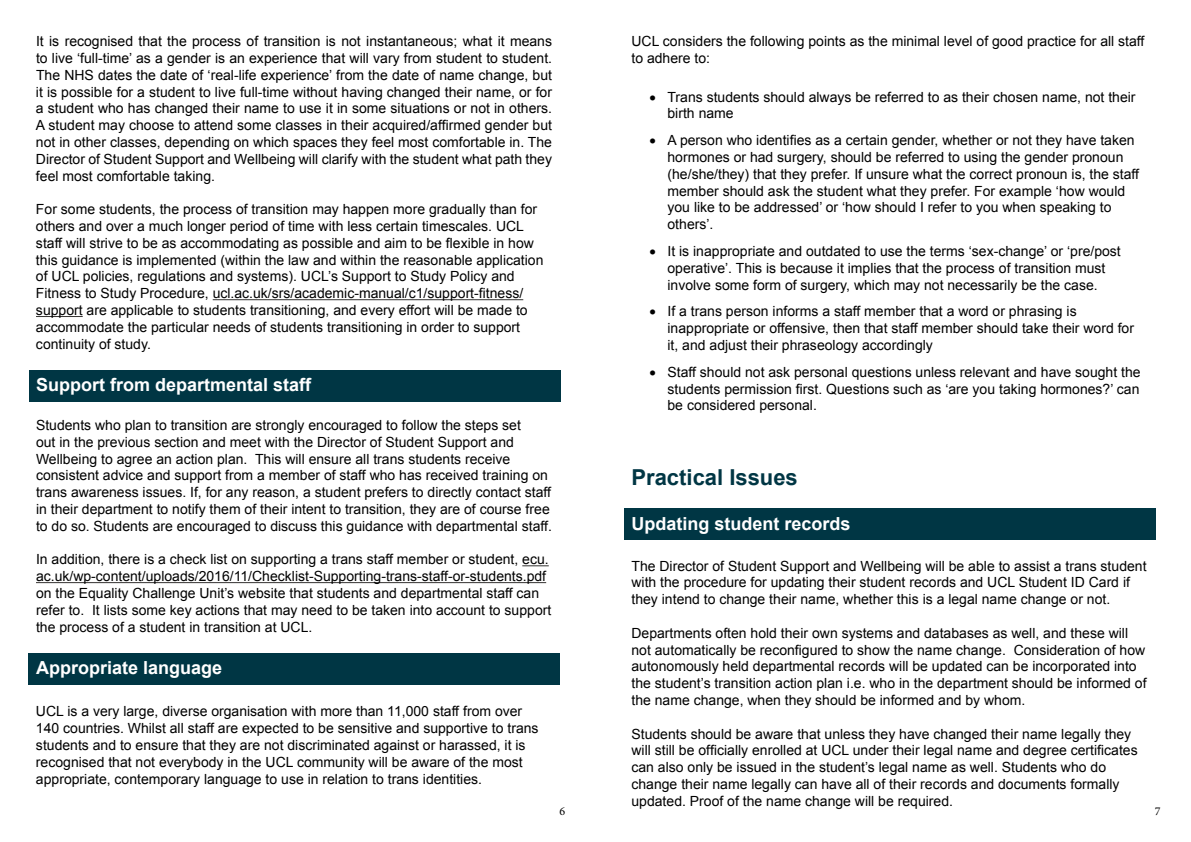
<style>
.page{position:relative;width:1191px;height:842px;background:#fff}
.page>*{position:absolute;margin:0;border:0;box-sizing:border-box;transform-origin:0 0}
.t1{font:700 22px "Arial";color:#003644}
.t2{font:700 18px "Arial";color:#fff}
.t3{font:14px/16.8px "Arial";color:#000}
.t4{font:12px "Minion Pro";color:#000}
</style>
<div class="page">
<svg style="left:522px;top:565px;width:27px;height:1px"></svg>
<hr style="left:36px;top:582px;width:510px;height:1px;background:#393736">
<div style="left:29px;top:370px;width:531px;height:31px;background:#003644"></div>
<div style="left:29px;top:653px;width:531px;height:31px;background:#003644"></div>
<hr style="left:213px;top:299px;width:310px;height:1px;background:#393736">
<hr style="left:36px;top:316px;width:47px;height:1px;background:#393736">
<div style="left:624px;top:509px;width:531px;height:31px;background:#003644"></div>
<p class="t3" style="left:36px;top:33px;width:517px;text-align:justify">It is recognised that the process of transition is not instantaneous; what it means to live ‘full-time’ as a gender is an experience that will vary from student to student.<br>The NHS dates the date of ‘real-life experience’ from the date of name change, but it is possible for a student to live full-time without having changed their name, or for a student who has changed their name to use it in some situations or not in others.<br>A student may choose to attend some classes in their acquired/affirmed gender but not in other classes, depending on which spaces they feel most comfortable in. The Director of Student Support and Wellbeing will clarify with the student what path they feel most comfortable taking.</p>
<p class="t3" style="left:36px;top:201px;width:509px">For some students, the process of transition may happen more gradually than for others and over a much longer period of time with less certain timescales. UCL staff will strive to be as accommodating as possible and aim to be flexible in how this guidance is implemented (within the law and within the reasonable application of UCL policies, regulations and systems). UCL’s Support to Study Policy and Fitness to Study Procedure, ucl.ac.uk/srs/academic-manual/c1/support-fitness/ support are applicable to students transitioning, and every effort will be made to accommodate the particular needs of students transitioning in order to support continuity of study.</p>
<p class="t2" style="left:36px;top:373px;width:277px">Support from departmental staff</p>
<p class="t3" style="left:631px;top:33px;width:514px">UCL considers the following points as the minimal level of good practice for all staff to adhere to:</p>
<p class="t3" style="left:667px;top:88px;width:469px;text-indent:-18px">• Trans students should always be referred to as their chosen name, not their birth name</p>
<p class="t3" style="left:667px;top:132px;width:473px;text-indent:-18px">• A person who identifies as a certain gender, whether or not they have taken hormones or had surgery, should be referred to using the gender pronoun (he/she/they) that they prefer. If unsure what the correct pronoun is, the staff member should ask the student what they prefer. For example ‘how would you like to be addressed’ or ‘how should I refer to you when speaking to others’.</p>
<p class="t3" style="left:649px;top:243px;width:473px;text-align:center">• It is inappropriate and outdated to use the terms ‘sex-change’ or ‘pre/post operative’. This is because it implies that the process of transition must involve some form of surgery, which may not necessarily be the case.</p>
<p class="t3" style="left:667px;top:303px;width:468px;text-indent:-18px">• If a trans person informs a staff member that a word or phrasing is inappropriate or offensive, then that staff member should take their word for it, and adjust their phraseology accordingly</p>
<p class="t3" style="left:667px;top:364px;width:474px;text-align:justify;text-indent:-18px">• Staff should not ask personal questions unless relevant and have sought the students permission first. Questions such as ‘are you taking hormones?’ can be considered personal.</p>
<p class="t3" style="left:36px;top:417px;width:517px">Students who plan to transition are strongly encouraged to follow the steps set<br>out in the previous section and meet with the Director of Student Support and Wellbeing to agree an action plan. This will ensure all trans students receive consistent advice and support from a member of staff who has received training on trans awareness issues. If, for any reason, a student prefers to directly contact staff in their department to notify them of their intent to transition, they are of course free to do so. Students are encouraged to discuss this guidance with departmental staff.</p>
<p class="t3" style="left:36px;top:551px;width:517px">In addition, there is a check list on supporting a trans staff member or student, ecu. ac.uk/wp-content/uploads/2016/11/Checklist-Supporting-trans-staff-or-students.pdf on the Equality Challenge Unit’s website that students and departmental staff can refer to. It lists some key actions that may need to be taken into account to support the process of a student in transition at UCL.</p>
<p class="t2" style="left:36px;top:655px;width:188px">Appropriate language</p>
<p class="t3" style="left:36px;top:703px;width:504px">UCL is a very large, diverse organisation with more than 11,000 staff from over 140 countries. Whilst all staff are expected to be sensitive and supportive to trans students and to ensure that they are not discriminated against or harassed, it is recognised that not everybody in the UCL community will be aware of the most appropriate, contemporary language to use in relation to trans identities.</p>
<h1 class="t1" style="left:631px;top:463px;width:168px">Practical Issues</h1>
<p class="t2" style="left:631px;top:512px;width:221px">Updating student records</p>
<p class="t3" style="left:631px;top:557px;width:516px">The Director of Student Support and Wellbeing will be able to assist a trans student with the procedure for updating their student records and UCL Student ID Card if they intend to change their name, whether this is a legal name change or not.</p>
<p class="t3" style="left:631px;top:625px;width:516px">Departments often hold their own systems and databases as well, and these will not automatically be reconfigured to show the name change. Consideration of how autonomously held departmental records will be updated can be incorporated into the student’s transition action plan i.e. who in the department should be informed of the name change, when they should be informed and by whom.</p>
<p class="t3" style="left:631px;top:725px;width:508px">Students should be aware that unless they have changed their name legally they will still be officially enrolled at UCL under their legal name and degree certificates can also only be issued in the student’s legal name as well. Students who do change their name legally can have all of their records and documents formally updated. Proof of the name change will be required.</p>
<p class="t4" style="left:559px;top:803px;width:7px">6</p>
<p class="t4" style="left:1155px;top:803px;width:7px">7</p>
</div>
